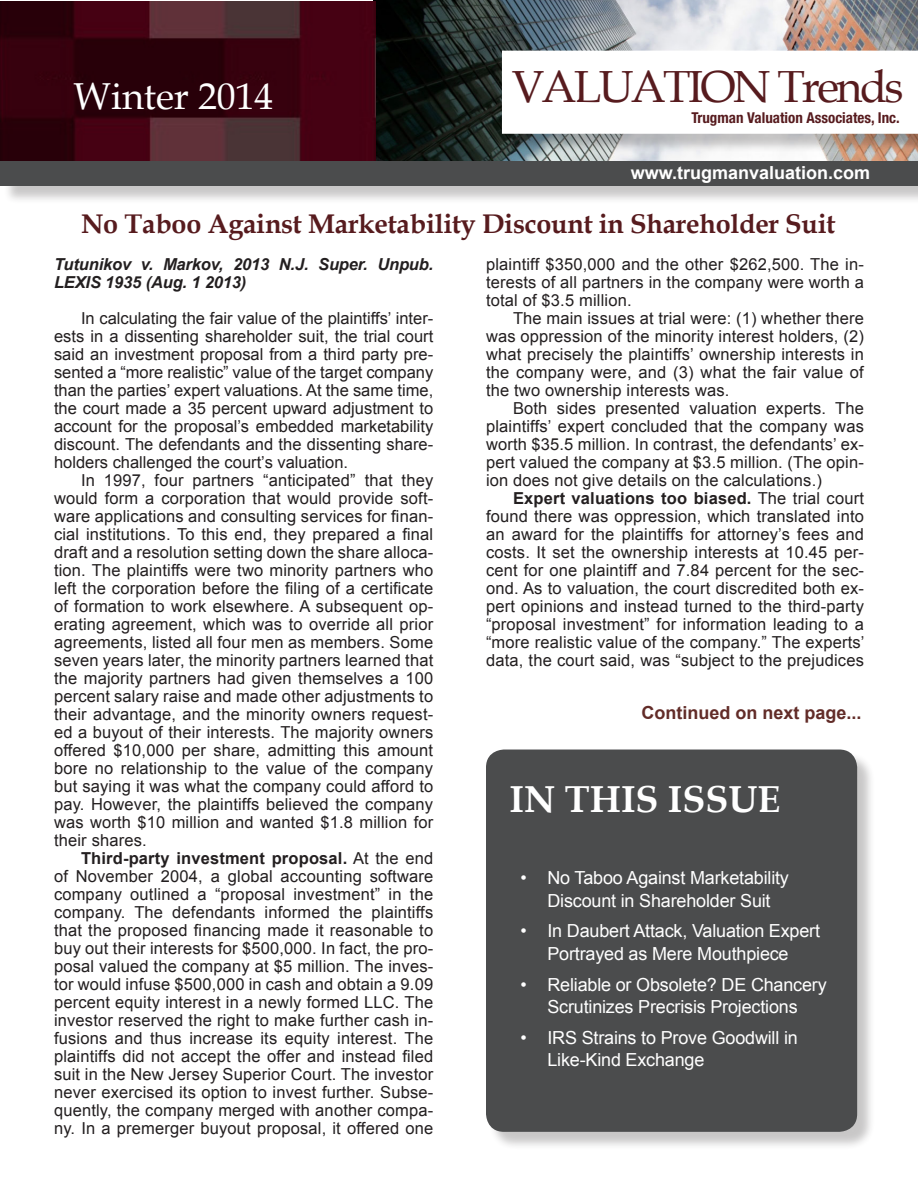
<style>
.page{position:relative;width:918px;height:1188px;background:#fff}
.page>*{position:absolute;margin:0;border:0;box-sizing:border-box;transform-origin:0 0}
.t1{font:45px "Book Antiqua";letter-spacing:-.06em;color:#571b1e}
.t2{font:700 37.5px "Book Antiqua";color:#fff}
.t3{font:37.5px "Book Antiqua";color:#fff}
.t4{font:700 27px "Book Antiqua";letter-spacing:-.01em;color:#571b1e}
.t5{font:18px/22.5px "Arial";letter-spacing:-.01em;color:#fff;text-align:center}
.t6{font:700 18px "Arial";color:#fff}
.Body_text_w_indent_n{font:700 18px "Arial";color:#622c28}
.t7{font:16.5px/18px "Arial";letter-spacing:.01em;color:#231f20;text-align:justify}
.t8{font:italic 700 16.5px/18px "Arial";letter-spacing:-.01em;color:#231f20}
.t9{font:700 condensed 15px "Helvetica Neue LT Std";color:#571b1e}
.s1{font-weight:700}
</style>
<div class="page">
<img style="left:0;top:0;width:918px;height:167px">
<div style="left:488px;top:752px;width:388px;height:398px;background:#231f20;opacity:.25"></div>
<div style="left:486px;top:750px;width:371px;height:382px;background:#4b4c4d;border-radius:18px"></div>
<div style="left:3px;top:164px;width:915px;height:40px;background:#231f20;opacity:.25"></div>
<div style="left:1px;top:162px;width:917px;height:24px;background:#4b4c4d"></div>
<div style="left:504px;top:53px;width:414px;height:99px;background:#231f20;opacity:.25"></div>
<svg style="left:502px;top:51px;width:416px;height:83px"></svg>
<p class="t3" style="left:74px;top:71px;width:201px">Winter 2014</p>
<p class="t1" style="left:512px;top:56px;width:393px">VALUATION Trends</p>
<p class="t9" style="left:691px;top:108px;width:210px">Trugman Valuation Associates, Inc.</p>
<p class="t6" style="left:631px;top:160px;width:241px">www.trugmanvaluation.com</p>
<p class="t4" style="left:81px;top:206px;width:756px">No Taboo Against Marketability Discount in Shareholder Suit</p>
<p class="t8" style="left:54px;top:256px;width:381px">Tutunikov v. Markov, 2013 N.J. Super. Unpub.<br>LEXIS 1935 (Aug. 1 2013)</p>
<p class="t7" style="left:54px;top:309px;width:381px;text-indent:27px">In calculating the fair value of the plaintiffs’ inter&shy;ests in a dissenting shareholder suit, the trial court said an investment proposal from a third party pre&shy;sented a “more realistic” value of the target company than the parties’ expert valuations. At the same time, the court made a 35 percent upward adjustment to account for the proposal’s embedded marketability discount. The defendants and the dissenting share&shy;holders challenged the court’s valuation.</p>
<p class="t7" style="left:54px;top:471px;width:381px;text-indent:27px">In 1997, four partners “anticipated” that they would form a corporation that would provide soft&shy;ware applications and consulting services for finan&shy;cial institutions. To this end, they prepared a final draft and a resolution setting down the share alloca&shy;tion. The plaintiffs were two minority partners who left the corporation before the filing of a certificate of formation to work elsewhere. A subsequent op&shy;erating agreement, which was to override all prior agreements, listed all four men as members. Some seven years later, the minority partners learned that the majority partners had given themselves a 100 percent salary raise and made other adjustments to their advantage, and the minority owners request&shy;ed a buyout of their interests. The majority owners offered $10,000 per share, admitting this amount bore no relationship to the value of the company but saying it was what the company could afford to pay. However, the plaintiffs believed the company was worth $10 million and wanted $1.8 million for their shares.</p>
<p class="t7" style="left:54px;top:849px;width:381px;text-indent:27px"><span class="s1">Third-party investment proposal.</span> At the end of November 2004, a global accounting software company outlined a “proposal investment” in the company. The defendants informed the plaintiffs that the proposed financing made it reasonable to buy out their interests for $500,000. In fact, the pro&shy;posal valued the company at $5 million. The inves&shy;tor would infuse $500,000 in cash and obtain a 9.09 percent equity interest in a newly formed LLC. The investor reserved the right to make further cash in&shy;fusions and thus increase its equity interest. The plaintiffs did not accept the offer and instead filed suit in the New Jersey Superior Court. The investor never exercised its option to invest further. Subse&shy;quently, the company merged with another compa&shy;ny. In a premerger buyout proposal, it offered one</p>
<p class="t7" style="left:486px;top:255px;width:379px">plaintiff $350,000 and the other $262,500. The in&shy;terests of all partners in the company were worth a total of $3.5 million.</p>
<p class="t7" style="left:486px;top:309px;width:379px;text-indent:27px">The main issues at trial were: (1) whether there was oppression of the minority interest holders, (2) what precisely the plaintiffs’ ownership interests in the company were, and (3) what the fair value of the two ownership interests was.</p>
<p class="t7" style="left:486px;top:399px;width:379px;text-indent:27px">Both sides presented valuation experts. The plaintiffs’ expert concluded that the company was worth $35.5 million. In contrast, the defendants’ ex&shy;pert valued the company at $3.5 million. (The opin&shy;ion does not give details on the calculations.)</p>
<p class="t7" style="left:486px;top:489px;width:380px;text-indent:27px"><span class="s1">Expert valuations too biased.</span> The trial court found there was oppression, which translated into an award for the plaintiffs for attorney’s fees and costs. It set the ownership interests at 10.45 per&shy;cent for one plaintiff and 7.84 percent for the sec&shy;ond. As to valuation, the court discredited both ex&shy;pert opinions and instead turned to the third-party “proposal investment” for information leading to a “more realistic value of the company.” The experts’ data, the court said, was “subject to the prejudices</p>
<p class="Body_text_w_indent_n" style="left:642px;top:701px;width:222px">Continued on next page...</p>
<p class="t2" style="left:510px;top:773px;width:272px">IN THIS ISSUE</p>
<p class="t5" style="left:520px;top:867px;width:270px">• No Taboo Against Marketability<br>Discount in Shareholder Suit</p>
<p class="t5" style="left:520px;top:920px;width:301px">• In Daubert Attack, Valuation Expert<br>Portrayed as Mere Mouthpiece</p>
<p class="t5" style="left:520px;top:973px;width:308px">• Reliable or Obsolete? DE Chancery<br>Scrutinizes Precrisis Projections</p>
<p class="t5" style="left:547px;top:1026px;width:252px;text-align:left;text-indent:-27px">• IRS Strains to Prove Goodwill in<br>Like-Kind Exchange</p>
</div>
